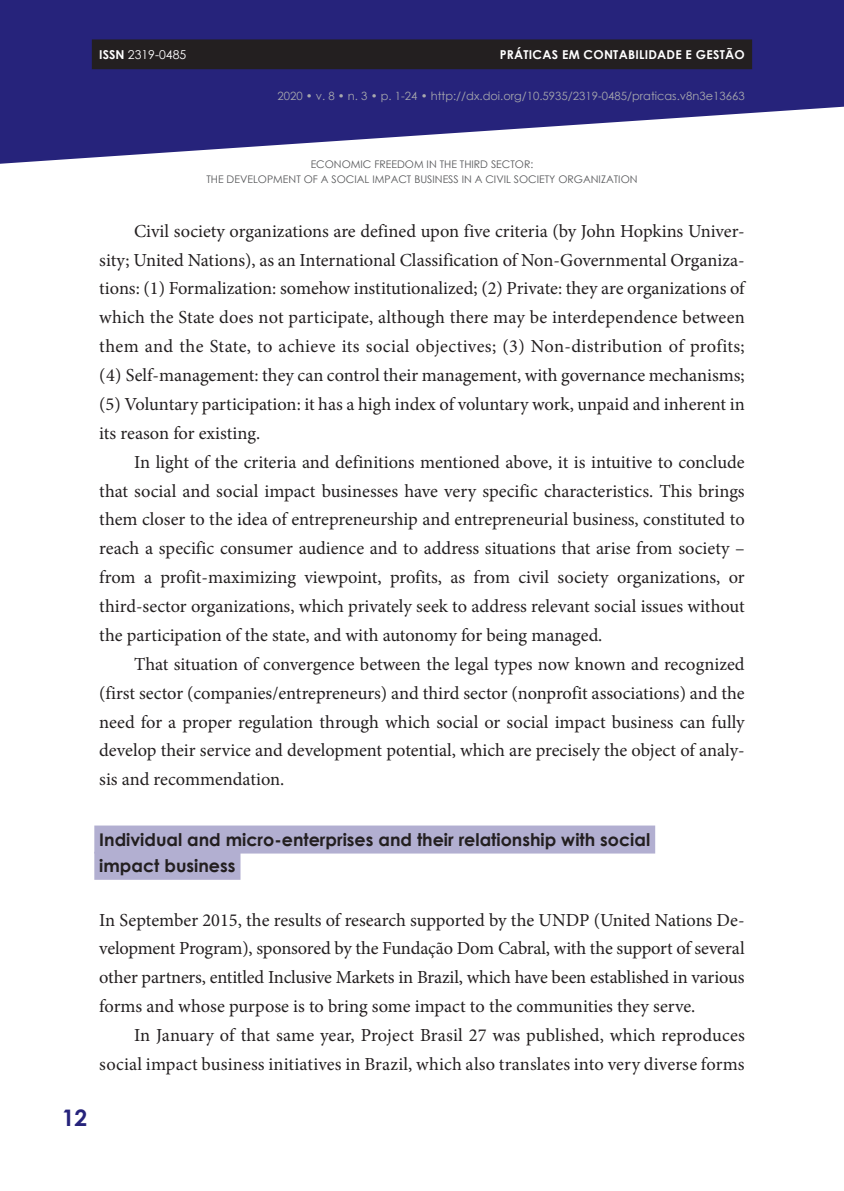
<style>
.page{position:relative;width:844px;height:1191px;background:#fff}
.page>*{position:absolute;margin:0;border:0;box-sizing:border-box;transform-origin:0 0}
.t1{font:700 22.75px "Century Gothic";color:#26237b}
.t2{font:18.38px/28.9px "Minion Pro";color:#231f20;text-align:justify}
.t3{font:700 17.5px/26.2px "Century Gothic";color:#231f20}
.t4{font:700 12.25px "Century Gothic";letter-spacing:.02em;color:#fff}
.t5{font:12.25px "Century Gothic";color:#fff}
.t6{font:11.38px "Century Gothic";color:#a8a9ad}
.t7{font:10.5px/15.8px "Century Gothic";color:#57585a;text-align:center}
.s1{font-weight:700}
</style>
<div class="page">
<svg style="left:0;top:0;width:843px;height:164px;fill:#26237b"></svg>
<div style="left:92px;top:39px;width:660px;height:30px;background:#231f20"></div>
<div style="left:94px;top:825px;width:561px;height:28px;background:#b2afd1"></div>
<div style="left:94px;top:851px;width:146px;height:28px;background:#b2afd1"></div>
<p class="t5" style="left:99px;top:46px;width:88px"><span class="s1">ISSN</span> 2319-0485</p>
<p class="t4" style="left:499px;top:45px;width:246px">PRÁTICAS EM CONTABILIDADE E GESTÃO</p>
<p class="t6" style="left:277px;top:88px;width:468px">2020 • v. 8 • n. 3 • p. 1-24 • http://dx.doi.org/10.5935/2319-0485/praticas.v8n3e13663</p>
<p class="t7" style="left:206px;top:156px;width:432px">ECONOMIC FREEDOM IN THE THIRD SECTOR:<br>THE DEVELOPMENT OF A SOCIAL IMPACT BUSINESS IN A CIVIL SOCIETY ORGANIZATION</p>
<p class="t2" style="left:99px;top:216px;width:646px;text-indent:35px">Civil society organizations are defined upon five criteria (by John Hopkins Univer&shy;sity; United Nations), as an International Classification of Non-Governmental Organiza&shy;tions: (1) Formalization: somehow institutionalized; (2) Private: they are organizations of which the State does not participate, although there may be interdependence between them and the State, to achieve its social objectives; (3) Non-distribution of profits; (4) Self-management: they can control their management, with governance mechanisms; (5) Voluntary participation: it has a high index of voluntary work, unpaid and inherent in its reason for existing.</p>
<p class="t2" style="left:99px;top:447px;width:646px;text-indent:35px">In light of the criteria and definitions mentioned above, it is intuitive to conclude that social and social impact businesses have very specific characteristics. This brings them closer to the idea of entrepreneurship and entrepreneurial business, constituted to reach a specific consumer audience and to address situations that arise from society – from a profit-maximizing viewpoint, profits, as from civil society organizations, or third-sector organizations, which privately seek to address relevant social issues without the participation of the state, and with autonomy for being managed.</p>
<p class="t2" style="left:99px;top:649px;width:646px;text-indent:35px">That situation of convergence between the legal types now known and recognized (first sector (companies/entrepreneurs) and third sector (nonprofit associations) and the need for a proper regulation through which social or social impact business can fully develop their service and development potential, which are precisely the object of analy&shy;sis and recommendation.</p>
<p class="t3" style="left:99px;top:825px;width:552px">Individual and micro-enterprises and their relationship with social impact business</p>
<p class="t2" style="left:99px;top:905px;width:646px">In September 2015, the results of research supported by the UNDP (United Nations De&shy;velopment Program), sponsored by the Fundação Dom Cabral, with the support of several other partners, entitled Inclusive Markets in Brazil, which have been established in various forms and whose purpose is to bring some impact to the communities they serve.</p>
<p class="t2" style="left:99px;top:1020px;width:646px;text-align:right">In January of that same year, Project Brasil 27 was published, which reproduces social impact business initiatives in Brazil, which also translates into very diverse forms</p>
<p class="t1" style="left:62px;top:1100px;width:27px">12</p>
</div>
